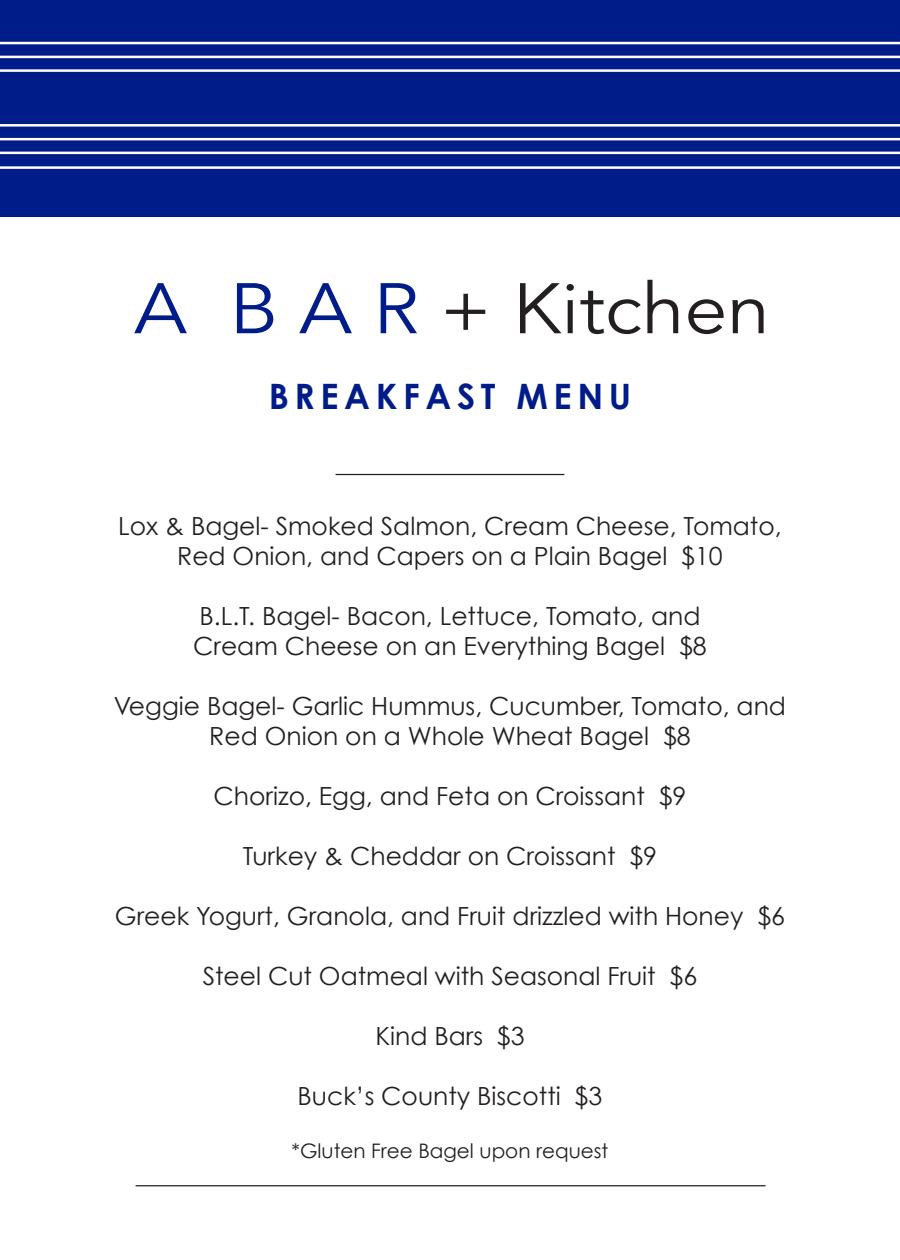
<style>
.page{position:relative;width:900px;height:1260px;background:#fff}
.page>*{position:absolute;margin:0;border:0;box-sizing:border-box;transform-origin:0 0}
.t1{font:700 35px "Century Gothic";letter-spacing:.16em;color:#001c88}
.t2{font:25px/30px "Century Gothic";color:#231f20;text-align:center}
.t3{font:20px "Century Gothic";color:#231f20}
</style>
<div class="page">
<svg style="left:134px;top:283px;width:53px;height:50px"></svg>
<svg style="left:237px;top:283px;width:36px;height:50px"></svg>
<svg style="left:299px;top:283px;width:53px;height:50px"></svg>
<svg style="left:381px;top:283px;width:36px;height:50px"></svg>
<svg style="left:446px;top:294px;width:39px;height:36px"></svg>
<div style="left:568px;top:300px;width:5px;height:33px;background:#231f20"></div>
<div style="left:567px;top:284px;width:7px;height:7px;background:#231f20;border-radius:50%"></div>
<svg style="left:581px;top:291px;width:60px;height:43px"></svg>
<svg style="left:647px;top:280px;width:31px;height:53px"></svg>
<svg style="left:688px;top:299px;width:36px;height:35px"></svg>
<svg style="left:732px;top:299px;width:32px;height:34px"></svg>
<svg style="left:520px;top:283px;width:41px;height:50px"></svg>
<div style="left:0;top:0;width:900px;height:217px;background:#001c88"></div>
<hr style="left:0;top:42px;width:900px;height:2px;background:#fff">
<hr style="left:0;top:56px;width:900px;height:2px;background:#fff">
<hr style="left:0;top:69px;width:900px;height:3px;background:#fff">
<hr style="left:0;top:124px;width:900px;height:3px;background:#fff">
<hr style="left:0;top:138px;width:900px;height:2px;background:#fff">
<hr style="left:0;top:152px;width:900px;height:2px;background:#fff">
<hr style="left:0;top:166px;width:900px;height:3px;background:#fff">
<hr style="left:136px;top:1185px;width:630px;height:1px;background:#231f20">
<hr style="left:336px;top:474px;width:228px;height:1px;background:#231f20">
<p class="t1" style="left:269px;top:375px;width:364px">BREAKFAST MENU</p>
<p class="t2" style="left:118px;top:511px;width:665px">Lox &amp; Bagel- Smoked Salmon, Cream Cheese, Tomato,<br>Red Onion, and Capers on a Plain Bagel $10</p>
<p class="t2" style="left:193px;top:601px;width:515px;text-align:left">B.L.T. Bagel- Bacon, Lettuce, Tomato, and<br>Cream Cheese on an Everything Bagel $8</p>
<p class="t2" style="left:114px;top:691px;width:674px">Veggie Bagel- Garlic Hummus, Cucumber, Tomato, and<br>Red Onion on a Whole Wheat Bagel $8</p>
<p class="t2" style="left:214px;top:781px;width:474px">Chorizo, Egg, and Feta on Croissant $9</p>
<p class="t2" style="left:243px;top:841px;width:416px">Turkey &amp; Cheddar on Croissant $9</p>
<p class="t2" style="left:115px;top:901px;width:672px">Greek Yogurt, Granola, and Fruit drizzled with Honey $6</p>
<p class="t2" style="left:203px;top:961px;width:496px">Steel Cut Oatmeal with Seasonal Fruit $6</p>
<p class="t2" style="left:375px;top:1021px;width:151px">Kind Bars $3</p>
<p class="t2" style="left:298px;top:1081px;width:306px">Buck’s County Biscotti $3</p>
<p class="t3" style="left:292px;top:1138px;width:318px">*Gluten Free Bagel upon request</p>
</div>
